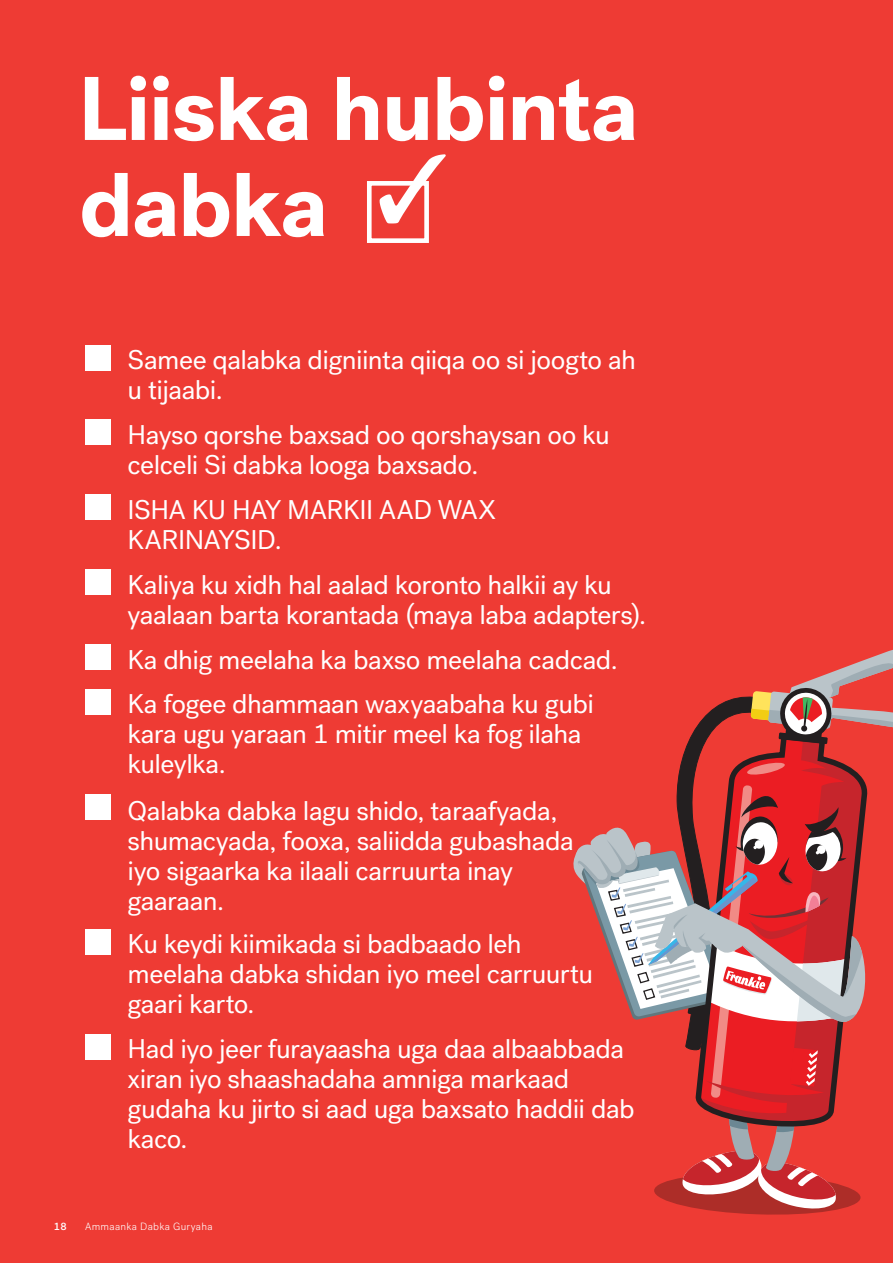
<style>
.page{position:relative;width:893px;height:1263px;background:#ee3b34}
.page>*{position:absolute;margin:0;border:0;box-sizing:border-box;transform-origin:0 0}
.t1{font:700 90px/96px "Post Grotesk";letter-spacing:-.015em;color:#fff}
.t2{font:27px/30px "Post Grotesk";letter-spacing:-.02em;color:#fff}
.t3{font:300 10.5px "Post Grotesk";letter-spacing:.03em;color:#fff}
.t4{font:500 10.5px "Post Grotesk";color:#fff}
</style>
<div class="page">
<div style="left:367px;top:181px;width:62px;height:62px;border:5px solid #fff"></div>
<div style="left:85px;top:345px;width:25px;height:25px;background:#fff"></div>
<div style="left:85px;top:420px;width:25px;height:25px;background:#fff"></div>
<div style="left:85px;top:495px;width:25px;height:25px;background:#fff"></div>
<div style="left:85px;top:570px;width:25px;height:25px;background:#fff"></div>
<div style="left:85px;top:644px;width:25px;height:26px;background:#fff"></div>
<div style="left:85px;top:689px;width:25px;height:26px;background:#fff"></div>
<div style="left:85px;top:794px;width:25px;height:25px;background:#fff"></div>
<div style="left:85px;top:929px;width:25px;height:25px;background:#fff"></div>
<div style="left:85px;top:1034px;width:25px;height:25px;background:#fff"></div>
<svg style="left:573px;top:650px;width:320px;height:564px"></svg>
<svg style="left:380px;top:181px;width:49px;height:42px"></svg>
<p class="t1" style="left:78px;top:61px;width:562px">Liiska hubinta dabka</p>
<p class="t2" style="left:128px;top:345px;width:510px">Samee qalabka digniinta qiiqa oo si joogto ah u tijaabi.</p>
<p class="t2" style="left:128px;top:420px;width:484px">Hayso qorshe baxsad oo qorshaysan oo ku celceli Si dabka looga baxsado.</p>
<p class="t2" style="left:128px;top:495px;width:370px">ISHA KU HAY MARKII AAD WAX<br>KARINAYSID.</p>
<p class="t2" style="left:128px;top:570px;width:520px">Kaliya ku xidh hal aalad koronto halkii ay ku yaalaan barta korantada (maya laba adapters).</p>
<p class="t2" style="left:128px;top:644px;width:492px">Ka dhig meelaha ka baxso meelaha cadcad.</p>
<p class="t2" style="left:128px;top:689px;width:468px">Ka fogee dhammaan waxyaabaha ku gubi kara ugu yaraan 1 mitir meel ka fog ilaha kuleylka.</p>
<p class="t2" style="left:128px;top:796px;width:448px">Qalabka dabka lagu shido, taraafyada, shumacyada, fooxa, saliidda gubashada iyo sigaarka ka ilaali carruurta inay gaaraan.</p>
<p class="t2" style="left:128px;top:929px;width:467px">Ku keydi kiimikada si badbaado leh meelaha dabka shidan iyo meel carruurtu gaari karto.</p>
<p class="t2" style="left:128px;top:1034px;width:509px">Had iyo jeer furayaasha uga daa albaabbada xiran iyo shaashadaha amniga markaad gudaha ku jirto si aad uga baxsato haddii dab kaco.</p>
<p class="t4" style="left:54px;top:1219px;width:14px">18</p>
<p class="t3" style="left:85px;top:1220px;width:129px">Ammaanka Dabka Guryaha</p>
</div>
